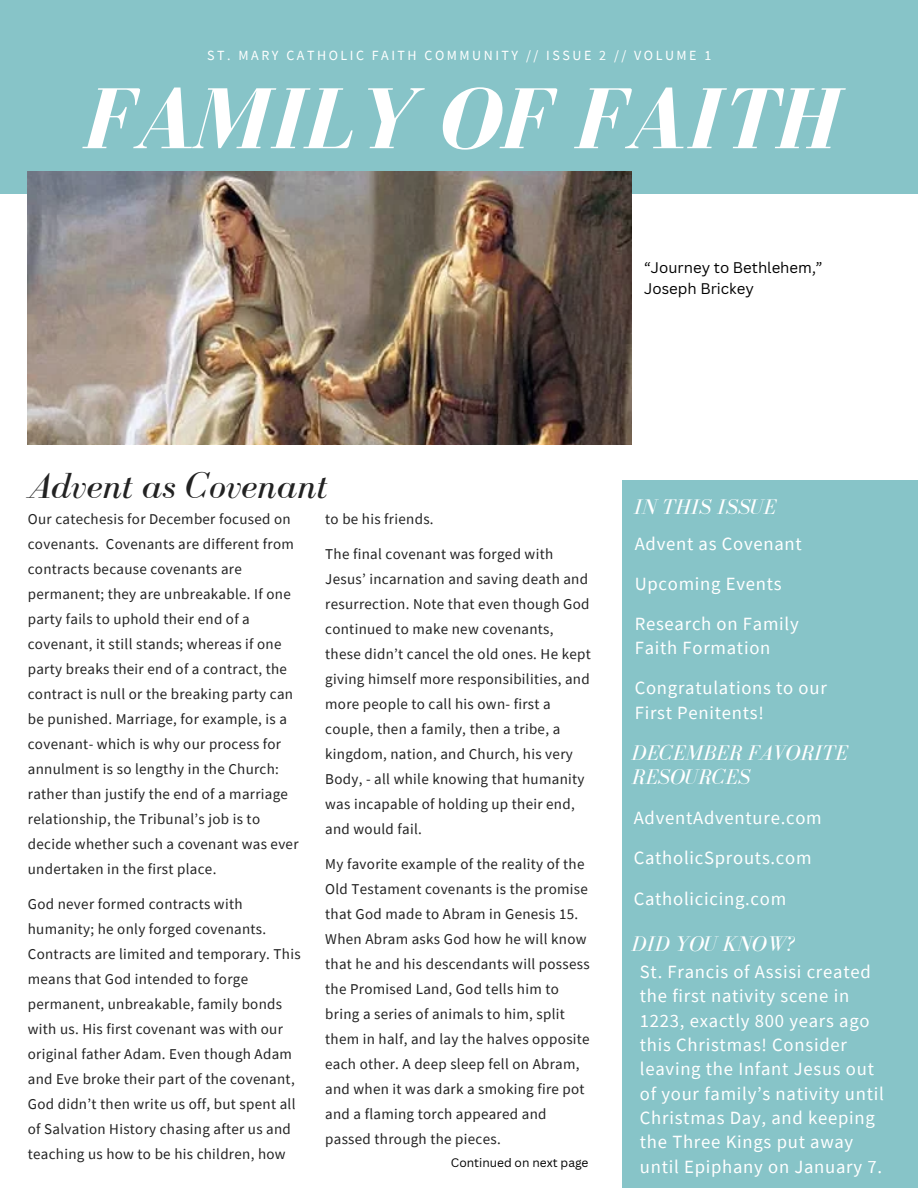
<style>
.page{position:relative;width:918px;height:1188px;background:#fff}
.page>*{position:absolute;margin:0;border:0;box-sizing:border-box;transform-origin:0 0}
.t1{font:italic 700 89.1px "Bodoni FLF";color:#fff}
.t2{font:italic 37.35px "Bodoni FLF";color:#222}
.t3{font:italic 21.75px/23.2px "Bodoni FLF";color:#fff}
.t4{font:18.6px/24.3px "Source Sans Pro";letter-spacing:.04em;color:#fff}
.t5{font:15px/25px "Source Sans Pro";letter-spacing:.02em;color:#222}
.t6{font:15px "Canva Sans";color:#000}
.t7{font:13.95px "Source Sans Pro";letter-spacing:.18em;color:#fff}
.t8{font:12px "Canva Sans";color:#000}
</style>
<div class="page">
<div style="left:622px;top:480px;width:296px;height:708px;background:#87c4c8"></div>
<div style="left:0;top:0;width:918px;height:194px;background:#87c4c8"></div>
<img style="left:28px;top:171px;width:604px;height:274px">
<p class="t7" style="left:207px;top:46px;width:506px">ST. MARY CATHOLIC FAITH COMMUNITY // ISSUE 2 // VOLUME 1</p>
<p class="t1" style="left:82px;top:71px;width:757px">FAMILY OF FAITH</p>
<p class="t6" style="left:644px;top:257px;width:180px">“Journey to Bethlehem,”</p>
<p class="t6" style="left:644px;top:278px;width:111px">Joseph Brickey</p>
<p class="t2" style="left:28px;top:466px;width:300px">Advent as Covenant</p>
<p class="t5" style="left:28px;top:506px;width:272px">Our catechesis for December focused on covenants. Covenants are different from contracts because covenants are permanent; they are unbreakable. If one party fails to uphold their end of a covenant, it still stands; whereas if one party breaks their end of a contract, the contract is null or the breaking party can be punished. Marriage, for example, is a covenant- which is why our process for annulment is so lengthy in the Church: rather than justify the end of a marriage relationship, the Tribunal’s job is to decide whether such a covenant was ever undertaken in the first place.</p>
<p class="t5" style="left:28px;top:891px;width:274px">God never formed contracts with humanity; he only forged covenants.<br>Contracts are limited and temporary. This means that God intended to forge permanent, unbreakable, family bonds with us. His first covenant was with our original father Adam. Even though Adam and Eve broke their part of the covenant, God didn’t then write us off, but spent all of Salvation History chasing after us and teaching us how to be his children, how</p>
<p class="t5" style="left:325px;top:506px;width:110px">to be his friends.</p>
<p class="t5" style="left:325px;top:541px;width:267px">The final covenant was forged with Jesus’ incarnation and saving death and resurrection. Note that even though God continued to make new covenants, these didn’t cancel the old ones. He kept giving himself more responsibilities, and more people to call his own- first a couple, then a family, then a tribe, a kingdom, nation, and Church, his very Body, - all while knowing that humanity was incapable of holding up their end, and would fail.</p>
<p class="t5" style="left:325px;top:851px;width:266px">My favorite example of the reality of the Old Testament covenants is the promise that God made to Abram in Genesis 15.<br>When Abram asks God how he will know that he and his descendants will possess the Promised Land, God tells him to bring a series of animals to him, split them in half, and lay the halves opposite each other. A deep sleep fell on Abram, and when it was dark a smoking fire pot and a flaming torch appeared and passed through the pieces.</p>
<p class="t8" style="left:451px;top:1154px;width:139px">Continued on next page</p>
<p class="t3" style="left:634px;top:495px;width:144px">IN THIS ISSUE</p>
<p class="t4" style="left:635px;top:531px;width:169px">Advent as Covenant</p>
<p class="t4" style="left:635px;top:571px;width:148px">Upcoming Events</p>
<p class="t4" style="left:635px;top:611px;width:166px">Research on Family<br>Faith Formation</p>
<p class="t4" style="left:635px;top:676px;width:194px">Congratulations to our<br>First Penitents!</p>
<p class="t3" style="left:632px;top:741px;width:217px">DECEMBER FAVORITE<br>RESOURCES</p>
<p class="t4" style="left:634px;top:806px;width:190px">AdventAdventure.com</p>
<p class="t4" style="left:634px;top:846px;width:179px">CatholicSprouts.com</p>
<p class="t4" style="left:634px;top:886px;width:154px">Catholicicing.com</p>
<p class="t3" style="left:632px;top:932px;width:165px">DID YOU KNOW?</p>
<p class="t4" style="left:640px;top:959px;width:245px">St. Francis of Assisi created the first nativity scene in<br>1223, exactly 800 years ago this Christmas! Consider leaving the Infant Jesus out of your family’s nativity until<br>Christmas Day, and keeping the Three Kings put away until Epiphany on January 7.</p>
</div>
